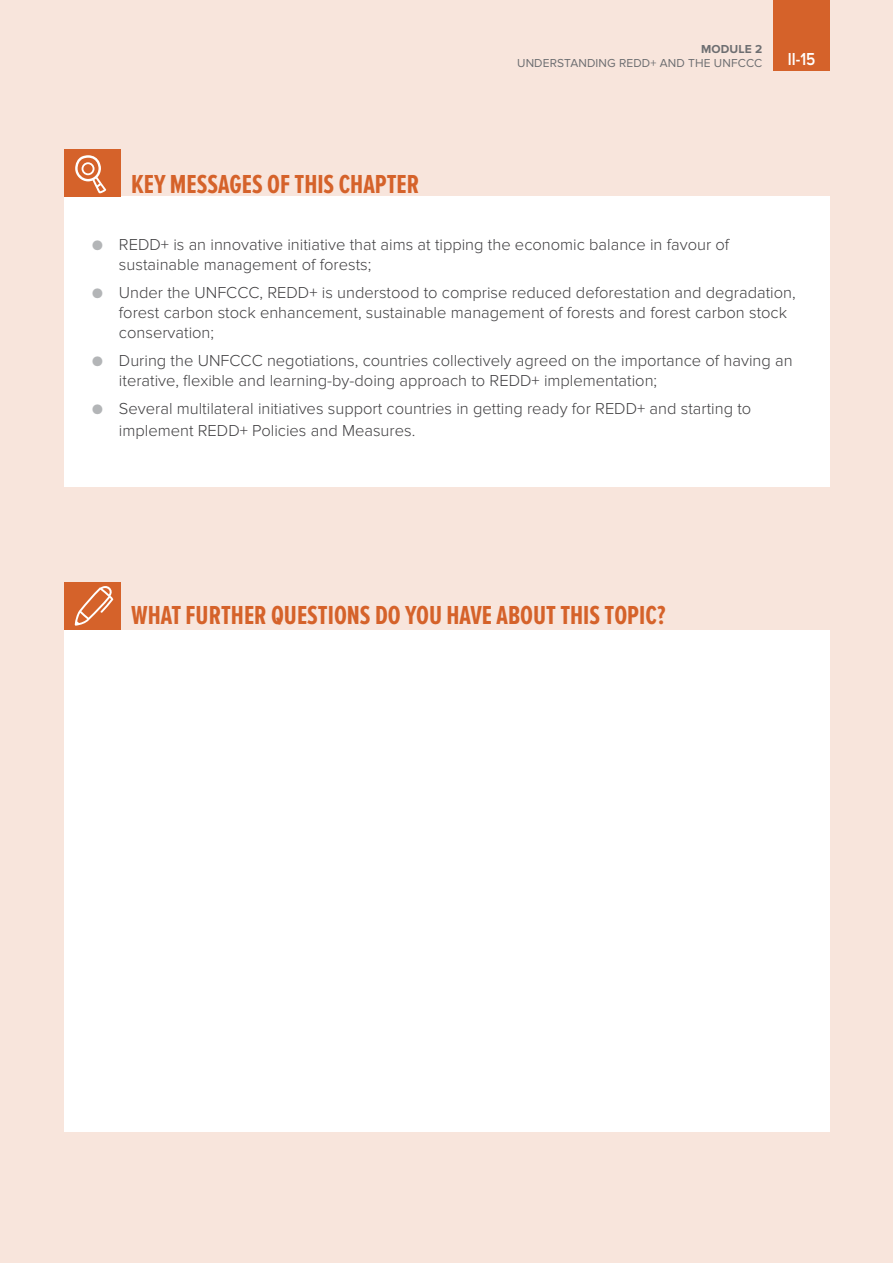
<style>
.page{position:relative;width:893px;height:1263px;background:#f8e5dc}
.page>*{position:absolute;margin:0;border:0;box-sizing:border-box;transform-origin:0 0}
.t1{font:700 27px "Proxima Nova A Ex Cn";color:#d5622a}
.t2{font:600 18px "Proxima Nova";color:#fff;scale:.85 1}
.t3{font:300 16.5px/19.8px "Proxima Nova";color:#414042}
.t4{font:12px "Proxima Nova";letter-spacing:.01em;color:#6d6e71}
.t5{font:700 12px "Proxima Nova";letter-spacing:.01em;color:#6d6e71}
.s1{font-family:"Proxima Nova Cond";font-weight:400;color:#b3b5b7}
</style>
<div class="page">
<div style="left:773px;top:0;width:57px;height:70px;background:#d5622a"></div>
<div style="left:64px;top:197px;width:766px;height:290px;background:#fff"></div>
<div style="left:64px;top:150px;width:57px;height:47px;background:#d5622a"></div>
<svg style="left:75px;top:155px;width:31px;height:38px"></svg>
<div style="left:64px;top:630px;width:766px;height:502px;background:#fff"></div>
<div style="left:64px;top:582px;width:57px;height:47px;background:#d5622a"></div>
<svg style="left:75px;top:586px;width:38px;height:40px"></svg>
<h1 class="t1" style="left:131px;top:169px;width:290px">KEY MESSAGES OF THIS CHAPTER</h1>
<p class="t5" style="left:701px;top:42px;width:63px">MODULE 2</p>
<p class="t4" style="left:517px;top:56px;width:247px">UNDERSTANDING REDD+ AND THE UNFCCC</p>
<p class="t2" style="left:788px;top:49px;width:34px">II-15</p>
<p class="t3" style="left:119px;top:235px;width:612px;text-indent:-27px"><span class="s1">●</span> REDD+ is an innovative initiative that aims at tipping the economic balance in favour of sustainable management of forests;</p>
<p class="t3" style="left:119px;top:283px;width:678px;text-indent:-27px"><span class="s1">●</span> Under the UNFCCC, REDD+ is understood to comprise reduced deforestation and degradation, forest carbon stock enhancement, sustainable management of forests and forest carbon stock conservation;</p>
<p class="t3" style="left:119px;top:351px;width:675px;text-indent:-27px"><span class="s1">●</span> During the UNFCCC negotiations, countries collectively agreed on the importance of having an iterative, flexible and learning-by-doing approach to REDD+ implementation;</p>
<p class="t3" style="left:119px;top:398px;width:634px;line-height:21.6px;text-indent:-27px"><span class="s1">●</span> Several multilateral initiatives support countries in getting ready for REDD+ and starting to implement REDD+ Policies and Measures.</p>
<h1 class="t1" style="left:131px;top:600px;width:536px">WHAT FURTHER QUESTIONS DO YOU HAVE ABOUT THIS TOPIC?</h1>
</div>
